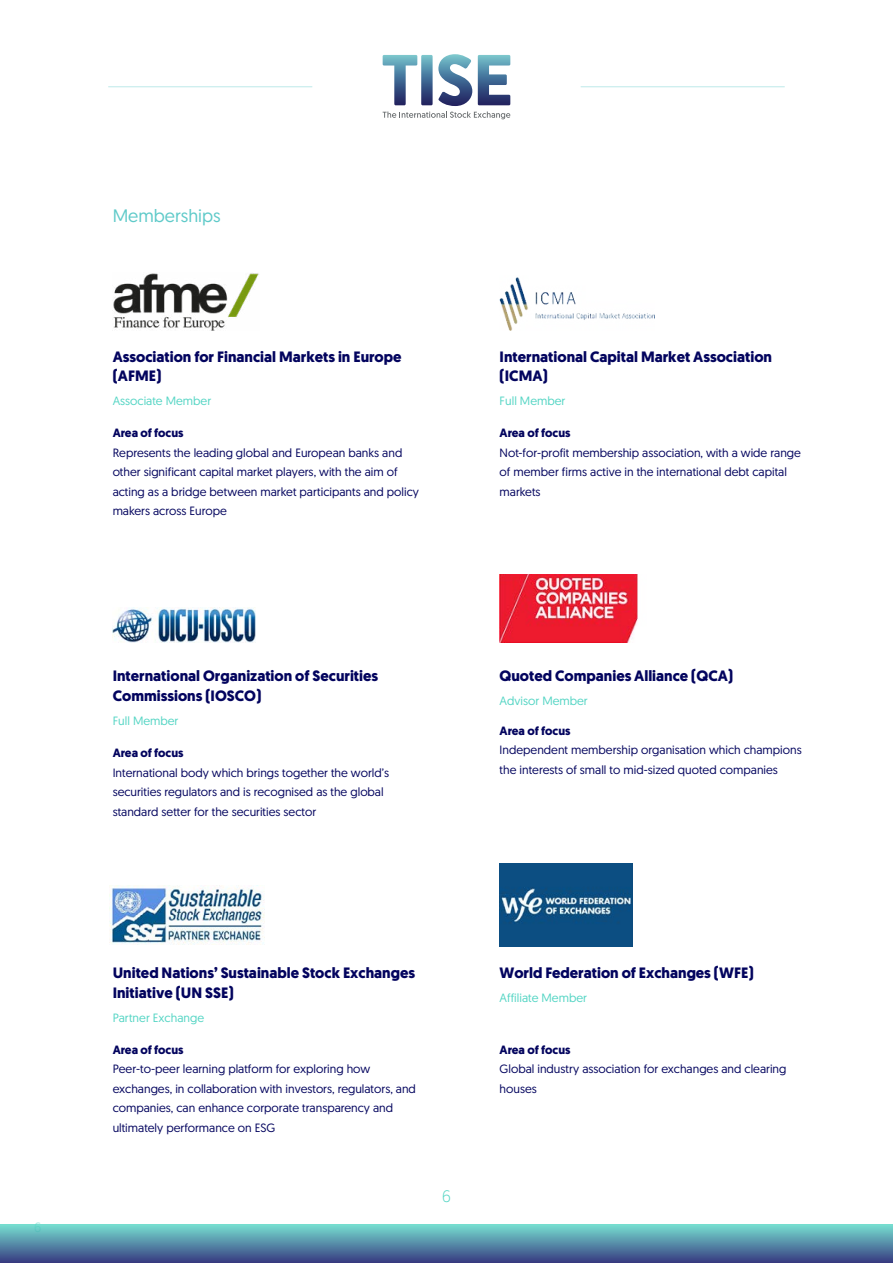
<style>
.page{position:relative;width:893px;height:1263px;background:#fff}
.page>*{position:absolute;margin:0;border:0;box-sizing:border-box;transform-origin:0 0}
.t1{font:18px "Geomanist";color:#5fcac9}
.t2{font:300 16.5px "Geomanist";color:#54d5c4}
.t3{font:700 15px/19.5px "Geomanist";color:#03045e}
.t4{font:13.5px "Geomanist";color:#aaeae1}
.t5{font:12px/19.5px "Geomanist";color:#03045e}
.t6{font:12px "Geomanist";color:#54d5c4}
.t7{font:700 12px "Geomanist";color:#03045e}
</style>
<div class="page">
<div style="left:0;top:1225px;width:893px;height:38px;background:linear-gradient(to bottom,#75dccf,#383e82)"></div>
<svg style="left:383px;top:54px;width:127px;height:52px"></svg>
<svg style="left:383px;top:112px;width:127px;height:7px"></svg>
<hr style="left:108px;top:87px;width:204px;height:1px;background:#5fcac9">
<hr style="left:581px;top:87px;width:204px;height:1px;background:#5fcac9">
<img style="left:113px;top:273px;width:146px;height:58px">
<img style="left:499px;top:277px;width:156px;height:54px">
<img style="left:500px;top:574px;width:138px;height:68px">
<img style="left:113px;top:607px;width:142px;height:35px">
<img style="left:109px;top:885px;width:156px;height:60px">
<img style="left:500px;top:863px;width:132px;height:83px">
<hr style="left:892px;top:0;width:1px;height:1263px;background:#03045e">
<p class="t4" style="left:34px;top:1219px;width:9px">6</p>
<h1 class="t1" style="left:113px;top:204px;width:109px">Memberships</h1>
<p class="t3" style="left:113px;top:347px;width:290px">Association for Financial Markets in Europe (AFME)</p>
<p class="t6" style="left:113px;top:393px;width:100px">Associate Member</p>
<p class="t7" style="left:113px;top:425px;width:72px">Area of focus</p>
<p class="t5" style="left:113px;top:443px;width:308px">Represents the leading global and European banks and other significant capital market players, with the aim of acting as a bridge between market participants and policy makers across Europe</p>
<p class="t3" style="left:500px;top:347px;width:274px">International Capital Market Association (ICMA)</p>
<p class="t6" style="left:500px;top:393px;width:67px">Full Member</p>
<p class="t7" style="left:500px;top:425px;width:72px">Area of focus</p>
<p class="t5" style="left:500px;top:443px;width:303px">Not-for-profit membership association, with a wide range of member firms active in the international debt capital markets</p>
<p class="t3" style="left:113px;top:666px;width:267px">International Organization of Securities<br>Commissions (IOSCO)</p>
<p class="t6" style="left:113px;top:713px;width:67px">Full Member</p>
<p class="t7" style="left:113px;top:745px;width:72px">Area of focus</p>
<p class="t5" style="left:113px;top:762px;width:278px">International body which brings together the world’s securities regulators and is recognised as the global standard setter for the securities sector</p>
<p class="t3" style="left:500px;top:666px;width:235px">Quoted Companies Alliance (QCA)</p>
<p class="t6" style="left:500px;top:693px;width:90px">Advisor Member</p>
<p class="t7" style="left:500px;top:722px;width:72px">Area of focus</p>
<p class="t5" style="left:500px;top:740px;width:304px">Independent membership organisation which champions the interests of small to mid-sized quoted companies</p>
<p class="t3" style="left:113px;top:963px;width:304px">United Nations’ Sustainable Stock Exchanges<br>Initiative (UN SSE)</p>
<p class="t6" style="left:113px;top:1009px;width:93px">Partner Exchange</p>
<p class="t7" style="left:113px;top:1041px;width:72px">Area of focus</p>
<p class="t5" style="left:113px;top:1059px;width:305px">Peer-to-peer learning platform for exploring how exchanges, in collaboration with investors, regulators, and companies, can enhance corporate transparency and ultimately performance on ESG</p>
<h2 class="t2" style="left:442px;top:1185px;width:10px">6</h2>
<p class="t3" style="left:500px;top:963px;width:256px">World Federation of Exchanges (WFE)</p>
<p class="t6" style="left:500px;top:990px;width:89px">Affiliate Member</p>
<p class="t7" style="left:500px;top:1041px;width:72px">Area of focus</p>
<p class="t5" style="left:500px;top:1059px;width:288px">Global industry association for exchanges and clearing houses</p>
</div>
